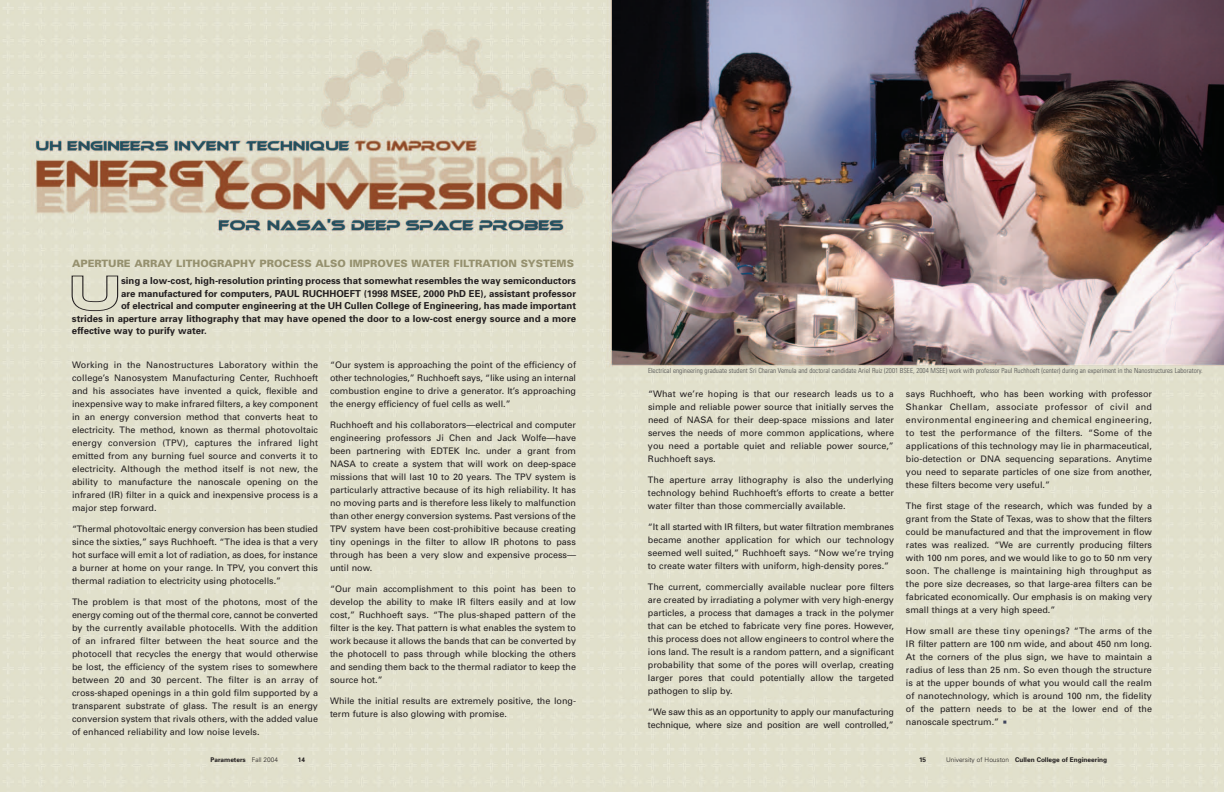
<style>
.page{position:relative;width:1224px;height:792px;background:#fff}
.page>*{position:absolute;margin:0;border:0;box-sizing:border-box;transform-origin:0 0}
.t1{font:900 10.1px "Univers";color:#96916f}
.t2{font:700 9.6px "Univers";color:#231f20}
.t3{font:9px/13px "Univers";color:#231f20;text-align:justify}
.t4{font:300 condensed 7px "Univers";color:#4b4c4d}
.t5{font:700 6.5px "Univers";color:#231f20}
.s1{font-weight:300}
</style>
<div class="page">
<img style="left:0;top:0;width:1224px;height:792px">
<svg style="left:72px;top:276px;width:46px;height:35px;background:#cdcbba"></svg>
<p class="t1" style="left:72px;top:260px;width:504px">APERTURE ARRAY LITHOGRAPHY PROCESS ALSO IMPROVES WATER FILTRATION SYSTEMS</p>
<p class="t2" style="left:121px;top:277px;width:457px">sing a low-cost, high-resolution printing process that somewhat resembles the way semiconductors</p>
<p class="t2" style="left:121px;top:290px;width:457px">are manufactured for computers, PAUL RUCHHOEFT (1998 MSEE, 2000 PhD EE), assistant professor</p>
<p class="t2" style="left:121px;top:302px;width:457px">of electrical and computer engineering at the UH Cullen College of Engineering, has made important</p>
<p class="t2" style="left:72px;top:315px;width:506px">strides in aperture array lithography that may have opened the door to a low-cost energy source and a more</p>
<p class="t2" style="left:72px;top:327px;width:136px">effective way to purify water.</p>
<p class="t3" style="left:72px;top:360px;width:248px">Working in the Nanostructures Laboratory within the college’s Nanosystem Manufacturing Center, Ruchhoeft and his associates have invented a quick, flexible and inexpensive way to make infrared filters, a key component in an energy conversion method that converts heat to electricity. The method, known as thermal photovoltaic energy conversion (TPV), captures the infrared light emitted from any burning fuel source and converts it to electricity. Although the method itself is not new, the ability to manufacture the nanoscale opening on the infrared (IR) filter in a quick and inexpensive process is a major step forward.</p>
<p class="t3" style="left:72px;top:524px;width:248px">“Thermal photovoltaic energy conversion has been studied since the sixties,” says Ruchhoeft. “The idea is that a very hot surface will emit a lot of radiation, as does, for instance a burner at home on your range. In TPV, you convert this thermal radiation to electricity using photocells.”</p>
<p class="t3" style="left:72px;top:596px;width:248px">The problem is that most of the photons, most of the energy coming out of the thermal core, cannot be converted by the currently available photocells. With the addition of an infrared filter between the heat source and the photocell that recycles the energy that would otherwise be lost, the efficiency of the system rises to somewhere between 20 and 30 percent. The filter is an array of cross-shaped openings in a thin gold film supported by a transparent substrate of glass. The result is an energy conversion system that rivals others, with the added value of enhanced reliability and low noise levels.</p>
<p class="t3" style="left:330px;top:360px;width:248px">“Our system is approaching the point of the efficiency of other technologies,” Ruchhoeft says, “like using an internal combustion engine to drive a generator. It’s approaching the energy efficiency of fuel cells as well.”</p>
<p class="t3" style="left:330px;top:420px;width:248px">Ruchhoeft and his collaborators—electrical and computer engineering professors Ji Chen and Jack Wolfe—have been partnering with EDTEK Inc. under a grant from NASA to create a system that will work on deep-space missions that will last 10 to 20 years. The TPV system is particularly attractive because of its high reliability. It has no moving parts and is therefore less likely to malfunction than other energy conversion systems. Past versions of the TPV system have been cost-prohibitive because creating tiny openings in the filter to allow IR photons to pass through has been a very slow and expensive process— until now.</p>
<p class="t3" style="left:330px;top:583px;width:248px">“Our main accomplishment to this point has been to develop the ability to make IR filters easily and at low cost,” Ruchhoeft says. “The plus-shaped pattern of the filter is the key. That pattern is what enables the system to work because it allows the bands that can be converted by the photocell to pass through while blocking the others and sending them back to the thermal radiator to keep the source hot.”</p>
<p class="t3" style="left:330px;top:695px;width:248px">While the initial results are extremely positive, the long&shy;term future is also glowing with promise.</p>
<p class="t4" style="left:648px;top:368px;width:556px">Electrical engineering graduate student Sri Charan Vemula and doctoral candidate Ariel Ruiz (2001 BSEE, 2004 MSEE) work with professor Paul Ruchhoeft (center) during an experiment in the Nanostructures Laboratory.</p>
<p class="t3" style="left:648px;top:388px;width:248px">“What we’re hoping is that our research leads us to a simple and reliable power source that initially serves the need of NASA for their deep-space missions and later serves the needs of more common applications, where you need a portable quiet and reliable power source,” Ruchhoeft says.</p>
<p class="t3" style="left:648px;top:474px;width:248px">The aperture array lithography is also the underlying technology behind Ruchhoeft’s efforts to create a better water filter than those commercially available.</p>
<p class="t3" style="left:648px;top:521px;width:248px">“It all started with IR filters, but water filtration membranes became another application for which our technology seemed well suited,” Ruchhoeft says. “Now we’re trying to create water filters with uniform, high-density pores.”</p>
<p class="t3" style="left:648px;top:581px;width:248px">The current, commercially available nuclear pore filters are created by irradiating a polymer with very high-energy particles, a process that damages a track in the polymer that can be etched to fabricate very fine pores. However, this process does not allow engineers to control where the ions land. The result is a random pattern, and a significant probability that some of the pores will overlap, creating larger pores that could potentially allow the targeted pathogen to slip by.</p>
<p class="t3" style="left:648px;top:706px;width:248px">“We saw this as an opportunity to apply our manufacturing technique, where size and position are well controlled,”</p>
<p class="t3" style="left:906px;top:388px;width:248px">says Ruchhoeft, who has been working with professor Shankar Chellam, associate professor of civil and environmental engineering and chemical engineering, to test the performance of the filters. “Some of the applications of this technology may lie in pharmaceutical, bio-detection or DNA sequencing separations. Anytime you need to separate particles of one size from another, these filters become very useful.”</p>
<p class="t3" style="left:906px;top:500px;width:248px">The first stage of the research, which was funded by a grant from the State of Texas, was to show that the filters could be manufactured and that the improvement in flow rates was realized. “We are currently producing filters with 100 nm pores, and we would like to go to 50 nm very soon. The challenge is maintaining high throughput as the pore size decreases, so that large-area filters can be fabricated economically. Our emphasis is on making very small things at a very high speed.”</p>
<p class="t3" style="left:906px;top:625px;width:248px">How small are these tiny openings? “The arms of the IR filter pattern are 100 nm wide, and about 450 nm long.<br>At the corners of the plus sign, we have to maintain a radius of less than 25 nm. So even though the structure is at the upper bounds of what you would call the realm of nanotechnology, which is around 100 nm, the fidelity of the pattern needs to be at the lower end of the nanoscale spectrum.”</p>
<p class="t5" style="left:210px;top:757px;width:69px">Parameters <span class="s1">Fall 2004</span></p>
<p class="t5" style="left:298px;top:757px;width:9px">14</p>
<p class="t5" style="left:919px;top:757px;width:9px">15</p>
<p class="t5" style="left:946px;top:757px;width:163px"><span class="s1">University of Houston</span> Cullen College of Engineering</p>
</div>
